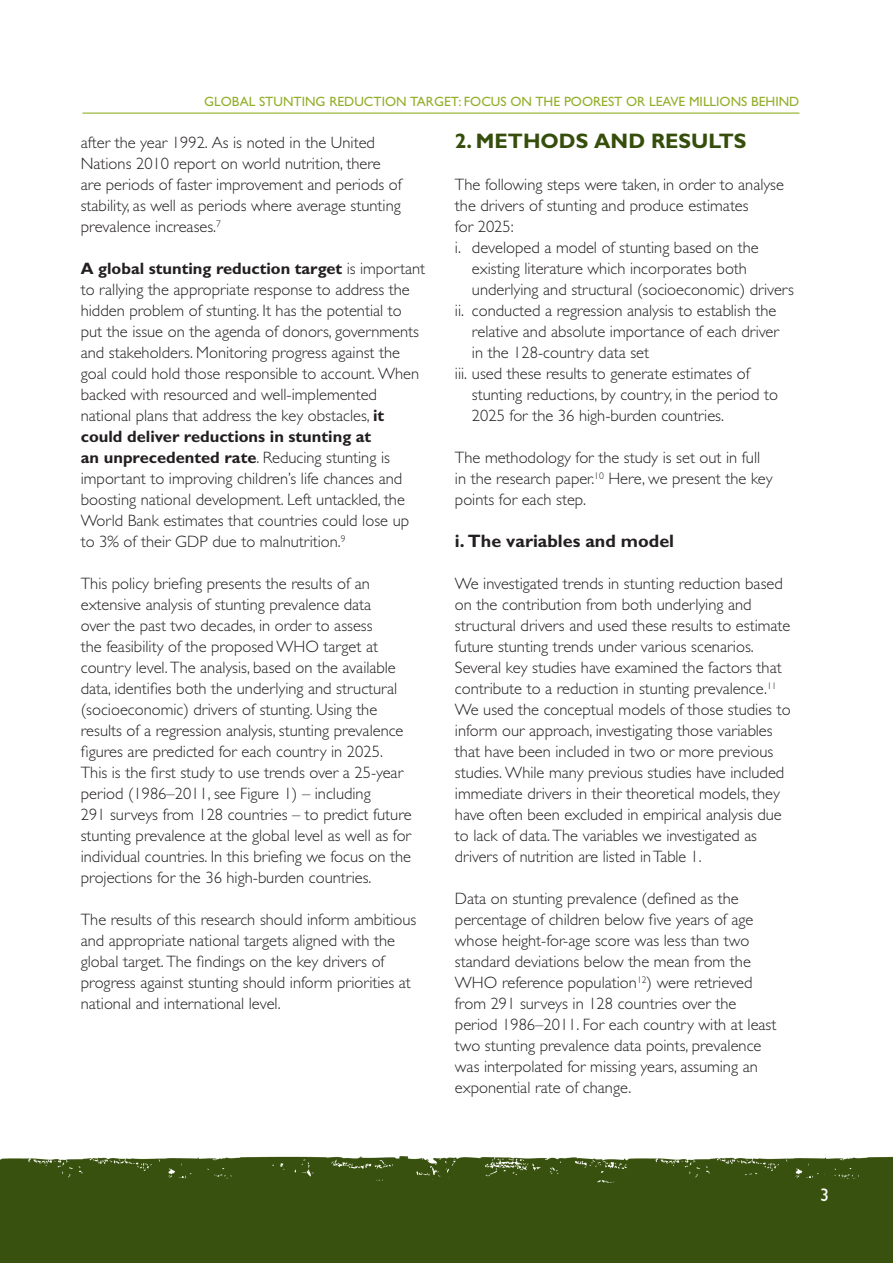
<style>
.page{position:relative;width:893px;height:1263px;background:#fff}
.page>*{position:absolute;margin:0;border:0;box-sizing:border-box;transform-origin:0 0}
.A_head{font:700 21px "Gill Sans";color:#364e0b}
.B_head{font:700 18px "Gill Sans";color:#231f20}
.t1{font:18px "Gill Sans Woodblock";color:#fff}
.Body_text{font:300 16.5px/21px "Gill Sans";color:#231f20}
.Body_text_bulleted{font:300 16.5px/21px "Gill Sans";color:#231f20}
.Running_head{font:13.5px "Gill Sans";color:#92af2a}
.s1{font-weight:700}
</style>
<div class="page">
<div style="left:0;top:1156px;width:893px;height:107px;background:#39510e"></div>
<hr style="left:82px;top:113px;width:717px;height:1px;background:#92af2a">
<p class="Running_head" style="left:204px;top:94px;width:597px">GLOBAL STUNTING REDUCTION TARGET: FOCUS ON THE POOREST OR LEAVE MILLIONS BEHIND</p>
<p class="Body_text" style="left:81px;top:132px;width:322px">after the year 1992. As is noted in the United Nations 2010 report on world nutrition, there are periods of faster improvement and periods of stability, as well as periods where average stunting prevalence increases.<sup>7</sup></p>
<p class="Body_text" style="left:81px;top:258px;width:346px"><span class="s1">A global stunting reduction target</span> is important to rallying the appropriate response to address the hidden problem of stunting. It has the potential to put the issue on the agenda of donors, governments and stakeholders. Monitoring progress against the goal could hold those responsible to account. When backed with resourced and well-implemented national plans that address the key obstacles, <span class="s1">it could deliver reductions in stunting at<br>an unprecedented rate</span>. Reducing stunting is important to improving children’s life chances and boosting national development. Left untackled, the World Bank estimates that countries could lose up to 3% of their GDP due to malnutrition.<sup>9</sup></p>
<p class="Body_text" style="left:81px;top:573px;width:332px">This policy briefing presents the results of an extensive analysis of stunting prevalence data<br>over the past two decades, in order to assess<br>the feasibility of the proposed WHO target at country level. The analysis, based on the available data, identifies both the underlying and structural (socioeconomic) drivers of stunting. Using the results of a regression analysis, stunting prevalence figures are predicted for each country in 2025.<br>This is the first study to use trends over a 25-year period (1986–2011, see Figure 1) – including<br>291 surveys from 128 countries – to predict future stunting prevalence at the global level as well as for individual countries. In this briefing we focus on the projections for the 36 high-burden countries.</p>
<p class="Body_text" style="left:81px;top:909px;width:337px">The results of this research should inform ambitious and appropriate national targets aligned with the global target. The findings on the key drivers of progress against stunting should inform priorities at national and international level.</p>
<p class="A_head" style="left:455px;top:129px;width:293px">2. METHODS AND RESULTS</p>
<p class="Body_text" style="left:455px;top:174px;width:331px">The following steps were taken, in order to analyse the drivers of stunting and produce estimates<br>for 2025:</p>
<p class="Body_text_bulleted" style="left:472px;top:237px;width:323px;text-indent:-17px">i. developed a model of stunting based on the existing literature which incorporates both underlying and structural (socioeconomic) drivers</p>
<p class="Body_text_bulleted" style="left:472px;top:300px;width:309px;text-indent:-17px">ii. conducted a regression analysis to establish the relative and absolute importance of each driver in the 128-country data set</p>
<p class="Body_text_bulleted" style="left:472px;top:363px;width:308px;text-indent:-17px">iii. used these results to generate estimates of stunting reductions, by country, in the period to<br>2025 for the 36 high-burden countries.</p>
<p class="Body_text" style="left:455px;top:447px;width:319px">The methodology for the study is set out in full in the research paper.<sup>10</sup> Here, we present the key points for each step.</p>
<p class="B_head" style="left:455px;top:530px;width:221px">i. The variables and model</p>
<p class="Body_text" style="left:455px;top:573px;width:337px">We investigated trends in stunting reduction based on the contribution from both underlying and structural drivers and used these results to estimate future stunting trends under various scenarios.<br>Several key studies have examined the factors that contribute to a reduction in stunting prevalence.<sup>11<br></sup>We used the conceptual models of those studies to inform our approach, investigating those variables that have been included in two or more previous studies. While many previous studies have included immediate drivers in their theoretical models, they have often been excluded in empirical analysis due to lack of data. The variables we investigated as drivers of nutrition are listed in Table 1.</p>
<p class="Body_text" style="left:455px;top:888px;width:323px">Data on stunting prevalence (defined as the percentage of children below five years of age whose height-for-age score was less than two standard deviations below the mean from the WHO reference population<sup>12</sup>) were retrieved from 291 surveys in 128 countries over the period 1986–2011. For each country with at least two stunting prevalence data points, prevalence was interpolated for missing years, assuming an exponential rate of change.</p>
<p class="t1" style="left:820px;top:1184px;width:10px">3</p>
</div>
